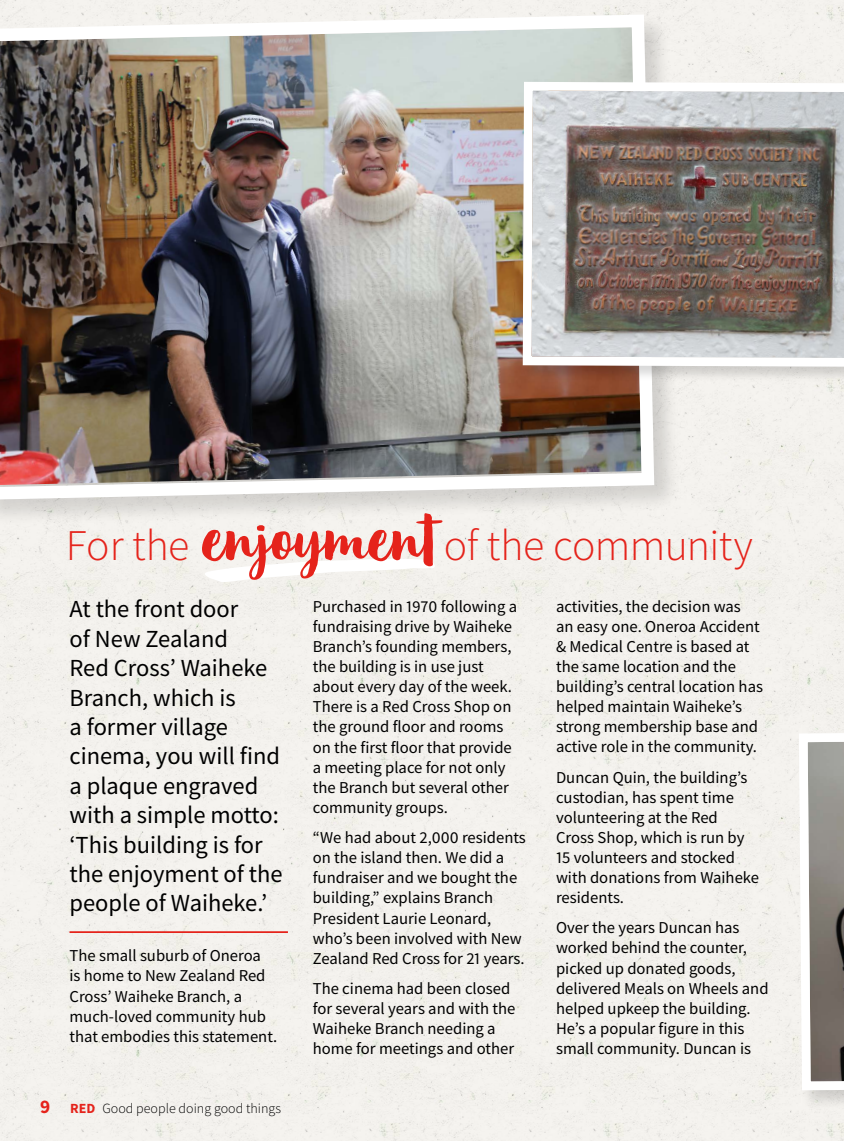
<style>
.page{position:relative;width:844px;height:1141px;background:#fff}
.page>*{position:absolute;margin:0;border:0;box-sizing:border-box;transform-origin:0 0}
.t1{font:300 43.75px "Source Sans Pro";letter-spacing:-.015em;color:#e5231b}
.t2{font:24.5px/29.4px "Source Sans Pro";color:#000}
.t3{font:16.62px/20.1px "Source Sans Pro";color:#000}
.t4{font:300 14px "Source Sans Pro";color:#000}
.s1{font-family:"Organika Script";font-weight:400;font-size:73.5px}
.s2{font-weight:700;font-size:19.25px;color:#e5231b}
.s3{font-weight:700;color:#e5231b}
</style>
<div class="page">
<div style="left:0;top:0;width:518px;height:1141px;background:#f3f1ed"></div>
<div style="left:0;top:13px;width:681px;height:514px;background:#000;opacity:.15"></div>
<img style="left:0;top:8px;width:518px;height:498px">
<svg style="left:518px;top:0;width:276px;height:1141px"></svg>
<svg style="left:794px;top:0;width:49px;height:1141px"></svg>
<svg style="left:205px;top:559px;width:230px;height:23px"></svg>
<hr style="left:69px;top:931px;width:219px;height:2px;background:#e5231b">
<h1 class="t1" style="left:66px;top:518px;width:688px">For the <span class="s1">enjoyment</span> of the community</h1>
<h2 class="t2" style="left:69px;top:594px;width:215px">At the front door<br>of New Zealand<br>Red Cross’ Waiheke<br>Branch, which is<br>a former village cinema, you will find a plaque engraved with a simple motto: ‘This building is for the enjoyment of the people of Waiheke.’</h2>
<p class="t3" style="left:69px;top:946px;width:209px">The small suburb of Oneroa<br>is home to New Zealand Red<br>Cross’ Waiheke Branch, a much-loved community hub that embodies this statement.</p>
<p class="t4" style="left:40px;top:1100px;width:243px"><span class="s2">9</span> <span class="s3">RED</span> Good people doing good things</p>
<p class="t3" style="left:313px;top:596px;width:206px">Purchased in 1970 following a fundraising drive by Waiheke<br>Branch’s founding members, the building is in use just about every day of the week.<br>There is a Red Cross Shop on the ground floor and rooms on the first floor that provide a meeting place for not only the Branch but several other community groups.</p>
<p class="t3" style="left:313px;top:827px;width:214px">“We had about 2,000 residents on the island then. We did a fundraiser and we bought the building,” explains Branch<br>President Laurie Leonard, who’s been involved with New<br>Zealand Red Cross for 21 years.</p>
<p class="t3" style="left:313px;top:978px;width:204px">The cinema had been closed for several years and with the<br>Waiheke Branch needing a home for meetings and other</p>
<p class="t3" style="left:556px;top:596px;width:208px">activities, the decision was<br>an easy one. Oneroa Accident &amp; Medical Centre is based at the same location and the building’s central location has helped maintain Waiheke’s strong membership base and active role in the community.</p>
<p class="t3" style="left:556px;top:767px;width:204px">Duncan Quin, the building’s custodian, has spent time volunteering at the Red<br>Cross Shop, which is run by<br>15 volunteers and stocked with donations from Waiheke residents.</p>
<p class="t3" style="left:556px;top:918px;width:214px">Over the years Duncan has worked behind the counter, picked up donated goods, delivered Meals on Wheels and helped upkeep the building.<br>He’s a popular figure in this small community. Duncan is</p>
</div>
